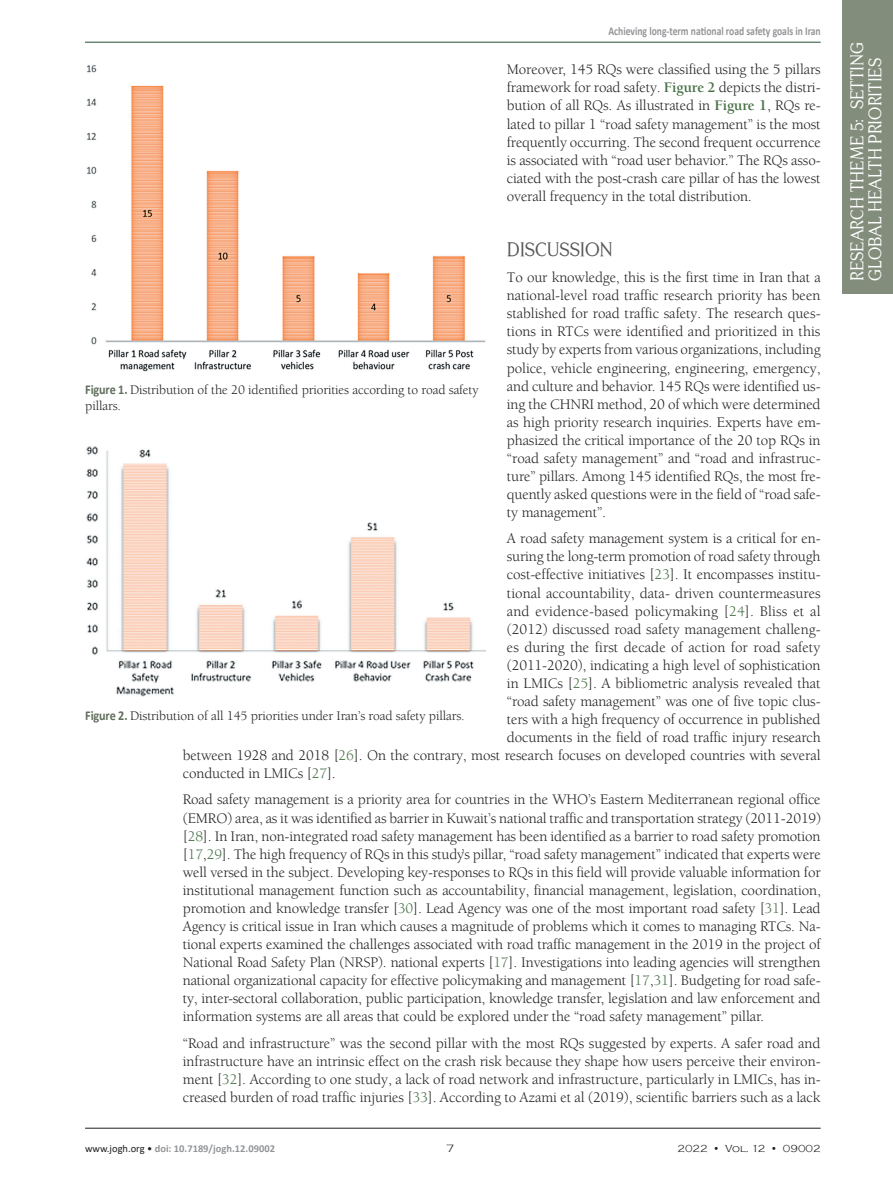
<style>
.page{position:relative;width:893px;height:1191px;background:#fff}
.page>*{position:absolute;margin:0;border:0;box-sizing:border-box;transform-origin:0 0}
.Podnaslovi_PAPERS{font:19.5px "Centabel";letter-spacing:-.01em;color:#57585a}
.t1{font:18px/14px "Centabel";color:#fff}
.Tekst_Osnovni{font:15px/18px "Berkeley Std";letter-spacing:-.01em;color:#231f20;text-align:justify}
.Tekst_Osnovni-2{font:15px "Berkeley Std";letter-spacing:.01em;color:#231f20}
.potpisi_slike{font:13.5px/15.8px "Berkeley Std";letter-spacing:-.01em;color:#231f20}
.t2{font:700 12px "Calibri";color:#939598;scale:.8 1}
.t3{font:300 10.95px "Copperplate Gothic";color:#231f20}
.t4{font:700 10.5px "Calibri";color:#939598}
.t5{font:300 10.5px "Copperplate Gothic";color:#231f20}
.s1{font-weight:700;color:#477045}
.s2{color:#477045}
.s3{font-family:"Calibri";font-weight:700;color:#5f6f5b}
.s4{font-weight:400;color:#231f20}
</style>
<div class="page">
<hr style="left:85px;top:1128px;width:736px;height:1px;background:#231f20">
<hr style="left:85px;top:42px;width:736px;height:1px;background:#244d32">
<div style="left:842px;top:0;width:51px;height:293px;background:#838d7c"></div>
<img style="left:86px;top:65px;width:400px;height:306px">
<img style="left:86px;top:446px;width:400px;height:250px">
<p class="t2" style="left:608px;top:22px;width:267px">Achieving long-term national road safety goals in Iran</p>
<p class="Tekst_Osnovni" style="left:507px;top:61px;width:315px">Moreover, 145 RQs were classified using the 5 pillars framework for road safety. <span class="s1">Figure 2</span> depicts the distri&shy;bution of all RQs. As illustrated in <span class="s1">Figure 1</span>, RQs re&shy;lated to pillar 1 “road safety management” is the most frequently occurring. The second frequent occurrence is associated with “road user behavior.” The RQs asso&shy;ciated with the post-crash care pillar of has the lowest overall frequency in the total distribution.</p>
<p class="Podnaslovi_PAPERS" style="left:507px;top:238px;width:108px">DISCUSSION</p>
<p class="Tekst_Osnovni" style="left:507px;top:269px;width:315px">To our knowledge, this is the first time in Iran that a national-level road traffic research priority has been stablished for road traffic safety. The research ques&shy;tions in RTCs were identified and prioritized in this study by experts from various organizations, including police, vehicle engineering, engineering, emergency, and culture and behavior. 145 RQs were identified us&shy;ing the CHNRI method, 20 of which were determined as high priority research inquiries. Experts have em&shy;phasized the critical importance of the 20 top RQs in “road safety management” and “road and infrastruc&shy;ture” pillars. Among 145 identified RQs, the most fre&shy;quently asked questions were in the field of “road safe&shy;ty management”.</p>
<p class="Tekst_Osnovni" style="left:507px;top:530px;width:315px">A road safety management system is a critical for en-</p>
<p class="Tekst_Osnovni" style="left:507px;top:548px;width:315px">suring the long-term promotion of road safety through</p>
<p class="Tekst_Osnovni" style="left:507px;top:566px;width:315px">cost-effective initiatives [<span class="s2">23</span>]. It encompasses institu-</p>
<p class="Tekst_Osnovni" style="left:507px;top:584px;width:315px">tional accountability, data- driven countermeasures</p>
<p class="Tekst_Osnovni-2" style="left:507px;top:603px;width:315px">and evidence-based policymaking [<span class="s2">24</span>]. Bliss et al</p>
<p class="Tekst_Osnovni" style="left:507px;top:620px;width:315px">(2012) discussed road safety management challeng-</p>
<p class="Tekst_Osnovni" style="left:507px;top:638px;width:315px">es during the first decade of action for road safety</p>
<p class="Tekst_Osnovni" style="left:507px;top:656px;width:315px">(2011-2020), indicating a high level of sophistication</p>
<p class="Tekst_Osnovni" style="left:507px;top:674px;width:315px">in LMICs [<span class="s2">25</span>]. A bibliometric analysis revealed that</p>
<p class="Tekst_Osnovni" style="left:507px;top:692px;width:315px">“road safety management” was one of five topic clus-</p>
<p class="Tekst_Osnovni" style="left:507px;top:710px;width:315px">ters with a high frequency of occurrence in published</p>
<p class="Tekst_Osnovni" style="left:507px;top:728px;width:315px">documents in the field of road traffic injury research</p>
<p class="Tekst_Osnovni" style="left:183px;top:746px;width:639px">between 1928 and 2018 [<span class="s2">26</span>]. On the contrary, most research focuses on developed countries with several</p>
<p class="Tekst_Osnovni" style="left:183px;top:764px;width:154px">conducted in LMICs [<span class="s2">27</span>].</p>
<p class="Tekst_Osnovni" style="left:183px;top:791px;width:640px">Road safety management is a priority area for countries in the WHO’s Eastern Mediterranean regional office (EMRO) area, as it was identified as barrier in Kuwait’s national traffic and transportation strategy (2011-2019) [<span class="s2">28</span>]. In Iran, non-integrated road safety management has been identified as a barrier to road safety promotion [<span class="s2">17</span>,<span class="s2">29</span>]. The high frequency of RQs in this study’s pillar, “road safety management” indicated that experts were well versed in the subject. Developing key-responses to RQs in this field will provide valuable information for institutional management function such as accountability, financial management, legislation, coordination, promotion and knowledge transfer [<span class="s2">30</span>]. Lead Agency was one of the most important road safety [<span class="s2">31</span>]. Lead Agency is critical issue in Iran which causes a magnitude of problems which it comes to managing RTCs. Na&shy;tional experts examined the challenges associated with road traffic management in the 2019 in the project of National Road Safety Plan (NRSP). national experts [<span class="s2">17</span>]. Investigations into leading agencies will strengthen national organizational capacity for effective policymaking and management [<span class="s2">17</span>,<span class="s2">31</span>]. Budgeting for road safe&shy;ty, inter-sectoral collaboration, public participation, knowledge transfer, legislation and law enforcement and information systems are all areas that could be explored under the “road safety management” pillar.</p>
<p class="Tekst_Osnovni" style="left:183px;top:1034px;width:639px">“Road and infrastructure” was the second pillar with the most RQs suggested by experts. A safer road and infrastructure have an intrinsic effect on the crash risk because they shape how users perceive their environ&shy;ment [<span class="s2">32</span>]. According to one study, a lack of road network and infrastructure, particularly in LMICs, has in&shy;creased burden of road traffic injuries [<span class="s2">33</span>]. According to Azami et al (2019), scientific barriers such as a lack</p>
<p class="potpisi_slike" style="left:85px;top:382px;width:395px"><span class="s3">Figure 1.</span> Distribution of the 20 identified priorities according to road safety pillars.</p>
<p class="potpisi_slike" style="left:85px;top:708px;width:381px"><span class="s3">Figure 2.</span> Distribution of all 145 priorities under Iran’s road safety pillars.</p>
<p class="t4" style="left:85px;top:1141px;width:191px"><span class="s4">www.jogh.org •</span> doi: 10.7189/jogh.12.09002</p>
<p class="t3" style="left:447px;top:1142px;width:9px">7</p>
<p class="t5" style="left:677px;top:1142px;width:145px">2022 • Vol. 12 • 09002</p>
<p class="t1" style="left:850px;top:281px;width:241px;rotate:-90deg">RESEARCH THEME 5: SETTING<br>VIEWPOINTS</p>
<p class="t1" style="left:868px;top:281px;width:225px;rotate:-90deg">GLOBAL HEALTH PRIORITIES</p>
</div>
